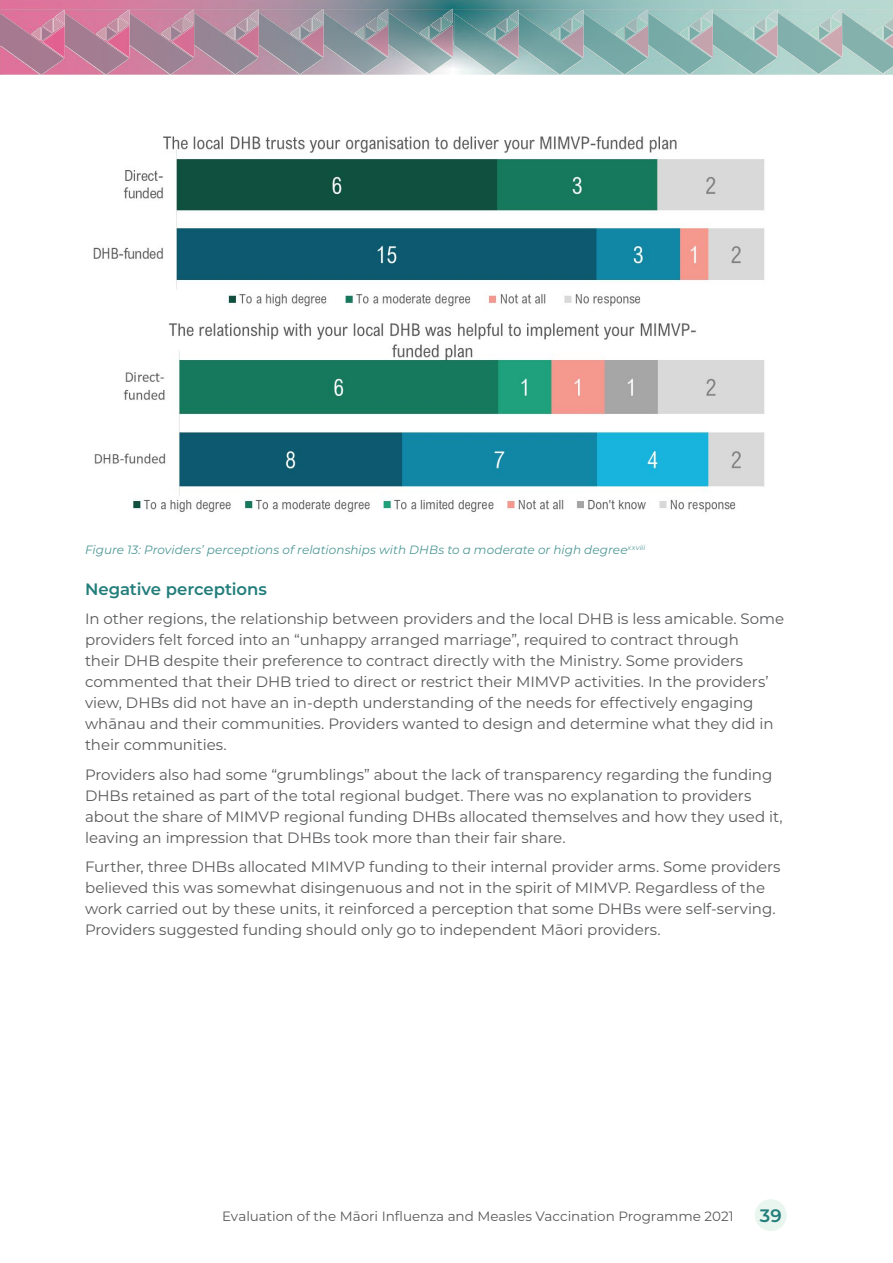
<style>
.page{position:relative;width:893px;height:1263px;background:#fff}
.page>*{position:absolute;margin:0;border:0;box-sizing:border-box;transform-origin:0 0}
.t1{font:600 18px "Montserrat";color:#237e7b}
.Level_3{font:600 16.5px "Montserrat";letter-spacing:-.005em;color:#237e7b}
.Body{font:15px/21px "Montserrat";letter-spacing:-.005em;color:#58595b}
.t2{font:13.5px "Montserrat";color:#58595b}
.t3{font:italic 12px "Montserrat";letter-spacing:.005em;color:#4f9895}
</style>
<div class="page">
<img style="left:93px;top:136px;width:672px;height:376px">
<div style="left:755px;top:1199px;width:32px;height:32px;background:#e9f5ef;border-radius:50%"></div>
<img style="left:0;top:14px;width:1px;height:61px">
<img style="left:1px;top:0;width:892px;height:75px">
<img style="left:454px;top:12px;width:439px;height:63px">
<svg style="left:832px;top:10px;width:10px;height:13px"></svg>
<img style="left:820px;top:17px;width:21px;height:8px">
<img style="left:809px;top:26px;width:11px;height:14px">
<img style="left:820px;top:25px;width:22px;height:32px">
<svg style="left:767px;top:10px;width:10px;height:7px"></svg>
<img style="left:755px;top:17px;width:22px;height:8px">
<img style="left:744px;top:26px;width:11px;height:14px">
<img style="left:755px;top:25px;width:22px;height:32px">
<svg style="left:703px;top:10px;width:10px;height:13px"></svg>
<img style="left:690px;top:17px;width:22px;height:9px">
<img style="left:690px;top:26px;width:1px;height:15px">
<svg style="left:679px;top:27px;width:10px;height:13px"></svg>
<img style="left:691px;top:25px;width:22px;height:32px">
<img style="left:638px;top:10px;width:10px;height:14px">
<img style="left:626px;top:17px;width:21px;height:9px">
<img style="left:625px;top:26px;width:1px;height:15px">
<svg style="left:615px;top:27px;width:9px;height:13px"></svg>
<img style="left:626px;top:26px;width:22px;height:31px">
<img style="left:573px;top:10px;width:10px;height:8px">
<img style="left:561px;top:18px;width:22px;height:8px">
<img style="left:560px;top:27px;width:1px;height:14px">
<svg style="left:550px;top:27px;width:9px;height:13px"></svg>
<img style="left:561px;top:26px;width:22px;height:32px">
<img style="left:508px;top:10px;width:11px;height:14px">
<img style="left:496px;top:18px;width:22px;height:9px">
<img style="left:496px;top:27px;width:1px;height:14px">
<svg style="left:485px;top:27px;width:10px;height:13px"></svg>
<img style="left:497px;top:26px;width:22px;height:32px">
<svg style="left:443px;top:9px;width:10px;height:14px"></svg>
<img style="left:452px;top:25px;width:1px;height:32px">
<img style="left:65px;top:12px;width:387px;height:63px">
<svg style="left:378px;top:9px;width:10px;height:14px"></svg>
<img style="left:366px;top:17px;width:21px;height:8px">
<img style="left:355px;top:26px;width:11px;height:14px">
<img style="left:366px;top:25px;width:22px;height:32px">
<svg style="left:313px;top:9px;width:10px;height:8px"></svg>
<img style="left:301px;top:17px;width:22px;height:8px">
<img style="left:290px;top:26px;width:11px;height:14px">
<img style="left:301px;top:25px;width:22px;height:32px">
<svg style="left:249px;top:9px;width:10px;height:14px"></svg>
<img style="left:236px;top:17px;width:22px;height:9px">
<img style="left:236px;top:26px;width:1px;height:15px">
<svg style="left:225px;top:27px;width:10px;height:13px"></svg>
<img style="left:237px;top:25px;width:22px;height:32px">
<img style="left:184px;top:10px;width:10px;height:14px">
<img style="left:172px;top:17px;width:21px;height:9px">
<img style="left:171px;top:26px;width:1px;height:15px">
<svg style="left:161px;top:27px;width:9px;height:13px"></svg>
<img style="left:172px;top:26px;width:22px;height:31px">
<img style="left:119px;top:10px;width:10px;height:8px">
<img style="left:107px;top:18px;width:22px;height:8px">
<img style="left:106px;top:27px;width:1px;height:14px">
<svg style="left:96px;top:27px;width:9px;height:13px"></svg>
<img style="left:107px;top:26px;width:22px;height:32px">
<img style="left:55px;top:10px;width:10px;height:14px">
<img style="left:64px;top:26px;width:1px;height:32px">
<img style="left:1px;top:14px;width:63px;height:61px">
<p class="t3" style="left:85px;top:541px;width:562px">Figure 13: Providers’ perceptions of relationships with DHBs to a moderate or high degree<sup>xxviii</sup></p>
<h3 class="Level_3" style="left:85px;top:577px;width:184px">Negative perceptions</h3>
<p class="Body" style="left:85px;top:608px;width:701px">In other regions, the relationship between providers and the local DHB is less amicable. Some providers felt forced into an “unhappy arranged marriage”, required to contract through<br>their DHB despite their preference to contract directly with the Ministry. Some providers commented that their DHB tried to direct or restrict their MIMVP activities. In the providers’ view, DHBs did not have an in-depth understanding of the needs for effectively engaging whānau and their communities. Providers wanted to design and determine what they did in their communities.</p>
<p class="Body" style="left:85px;top:763px;width:699px">Providers also had some “grumblings” about the lack of transparency regarding the funding DHBs retained as part of the total regional budget. There was no explanation to providers about the share of MIMVP regional funding DHBs allocated themselves and how they used it, leaving an impression that DHBs took more than their fair share.</p>
<p class="Body" style="left:85px;top:856px;width:697px">Further, three DHBs allocated MIMVP funding to their internal provider arms. Some providers believed this was somewhat disingenuous and not in the spirit of MIMVP. Regardless of the work carried out by these units, it reinforced a perception that some DHBs were self-serving.<br>Providers suggested funding should only go to independent Māori providers.</p>
<p class="t2" style="left:222px;top:1207px;width:513px">Evaluation of the Māori Influenza and Measles Vaccination Programme 2021</p>
<p class="t1" style="left:760px;top:1203px;width:23px">39</p>
</div>
